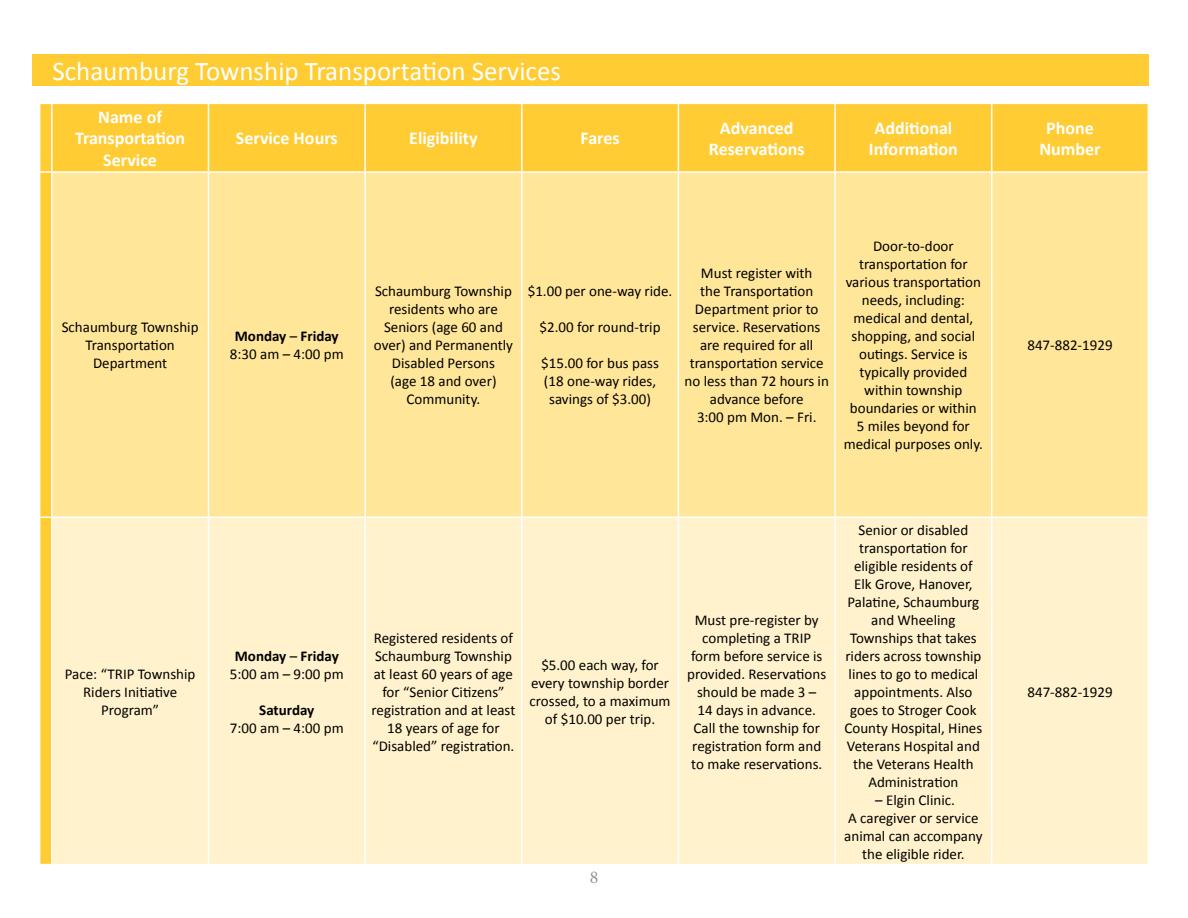
<style>
.page{position:relative;width:1188px;height:918px;background:#fff}
.page>*{position:absolute;margin:0;border:0;box-sizing:border-box;transform-origin:0 0}
.t1{font:27px "Calibri";color:#fff}
.t2{font:700 18px/21.6px "Calibri";color:#fff;text-align:center}
.t3{font:18px "Minion Pro";color:#939598}
.t4{font:15px/18px "Calibri";color:#000;text-align:center}
.t5{font:700 15px "Calibri";color:#000}
.s1{font-weight:700}
</style>
<div class="page">
<div style="left:32px;top:54px;width:1117px;height:31px;background:#fc3"></div>
<div style="left:40px;top:104px;width:1108px;height:760px;background:#fc3"></div>
<div style="left:53px;top:173px;width:1095px;height:344px;background:#ffe699"></div>
<div style="left:53px;top:518px;width:1095px;height:346px;background:#fff2cc"></div>
<hr style="left:208px;top:173px;width:1px;height:344px;background:#fff">
<hr style="left:364px;top:173px;width:2px;height:344px;background:#fff">
<hr style="left:521px;top:173px;width:2px;height:344px;background:#fff">
<hr style="left:678px;top:173px;width:1px;height:344px;background:#fff">
<hr style="left:834px;top:173px;width:2px;height:344px;background:#fff">
<hr style="left:991px;top:173px;width:1px;height:344px;background:#fff">
<hr style="left:52px;top:517px;width:156px;height:1px;background:#fff">
<hr style="left:208px;top:517px;width:157px;height:1px;background:#fff">
<hr style="left:365px;top:517px;width:157px;height:1px;background:#fff">
<hr style="left:522px;top:517px;width:156px;height:1px;background:#fff">
<hr style="left:678px;top:517px;width:157px;height:1px;background:#fff">
<hr style="left:835px;top:517px;width:157px;height:1px;background:#fff">
<hr style="left:992px;top:517px;width:156px;height:1px;background:#fff">
<hr style="left:208px;top:518px;width:1px;height:346px;background:#fff">
<hr style="left:364px;top:518px;width:2px;height:346px;background:#fff">
<hr style="left:521px;top:518px;width:2px;height:346px;background:#fff">
<hr style="left:678px;top:518px;width:1px;height:346px;background:#fff">
<hr style="left:834px;top:518px;width:2px;height:346px;background:#fff">
<hr style="left:991px;top:518px;width:1px;height:346px;background:#fff">
<hr style="left:208px;top:104px;width:1px;height:67px;background:#fff">
<hr style="left:364px;top:104px;width:2px;height:67px;background:#fff">
<hr style="left:521px;top:104px;width:2px;height:67px;background:#fff">
<hr style="left:678px;top:104px;width:1px;height:67px;background:#fff">
<hr style="left:834px;top:104px;width:2px;height:67px;background:#fff">
<hr style="left:991px;top:104px;width:1px;height:67px;background:#fff">
<hr style="left:52px;top:171px;width:156px;height:2px;background:#fff">
<hr style="left:208px;top:171px;width:157px;height:2px;background:#fff">
<hr style="left:365px;top:171px;width:157px;height:2px;background:#fff">
<hr style="left:522px;top:171px;width:156px;height:2px;background:#fff">
<hr style="left:678px;top:171px;width:157px;height:2px;background:#fff">
<hr style="left:835px;top:171px;width:157px;height:2px;background:#fff">
<hr style="left:992px;top:171px;width:157px;height:2px;background:#fff">
<hr style="left:51px;top:104px;width:2px;height:67px;background:#fff">
<svg style="left:39px;top:171px;width:13px;height:2px"></svg>
<hr style="left:51px;top:173px;width:2px;height:344px;background:#fff">
<hr style="left:51px;top:518px;width:2px;height:346px;background:#fff">
<svg style="left:40px;top:517px;width:12px;height:1px"></svg>
<h1 class="t1" style="left:52px;top:54px;width:510px">Schaumburg Township Transportation Services</h1>
<p class="t2" style="left:75px;top:106px;width:112px">Name of<br>Transportation<br>Service</p>
<p class="t2" style="left:236px;top:128px;width:103px">Service Hours</p>
<p class="t2" style="left:409px;top:128px;width:70px">Eligibility</p>
<p class="t2" style="left:581px;top:128px;width:41px">Fares</p>
<p class="t2" style="left:709px;top:117px;width:97px">Advanced<br>Reservations</p>
<p class="t2" style="left:869px;top:117px;width:91px">Additional<br>Information</p>
<p class="t2" style="left:1039px;top:117px;width:63px">Phone<br>Number</p>
<p class="t4" style="left:62px;top:318px;width:138px">Schaumburg Township<br>Transportation<br>Department</p>
<p class="t4" style="left:230px;top:327px;width:115px"><span class="s1">Monday</span> – <span class="s1">Friday<br></span>8:30 am – 4:00 pm</p>
<p class="t4" style="left:65px;top:665px;width:132px">Pace: “TRIP Township<br>Riders Initiative<br>Program”</p>
<p class="t4" style="left:230px;top:647px;width:115px"><span class="s1">Monday</span> – <span class="s1">Friday<br></span>5:00 am – 9:00 pm</p>
<p class="t5" style="left:259px;top:700px;width:57px">Saturday</p>
<p class="t4" style="left:230px;top:719px;width:115px">7:00 am – 4:00 pm</p>
<p class="t4" style="left:374px;top:282px;width:141px">Schaumburg Township residents who are<br>Seniors (age 60 and over) and Permanently<br>Disabled Persons<br>(age 18 and over)<br>Community.</p>
<p class="t4" style="left:528px;top:282px;width:146px">$1.00 per one-way ride.</p>
<p class="t4" style="left:540px;top:318px;width:123px">$2.00 for round-trip</p>
<p class="t4" style="left:541px;top:354px;width:119px">$15.00 for bus pass (18 one-way rides, savings of $3.00)</p>
<p class="t4" style="left:685px;top:264px;width:146px">Must register with<br>the Transportation<br>Department prior to service. Reservations are required for all transportation service no less than 72 hours in advance before<br>3:00 pm Mon. – Fri.</p>
<p class="t4" style="left:844px;top:237px;width:141px">Door-to-door transportation for various transportation needs, including: medical and dental, shopping, and social outings. Service is typically provided within township boundaries or within<br>5 miles beyond for medical purposes only.</p>
<p class="t4" style="left:372px;top:629px;width:145px">Registered residents of<br>Schaumburg Township at least 60 years of age for “Senior Citizens” registration and at least<br>18 years of age for “Disabled” registration.</p>
<p class="t4" style="left:530px;top:656px;width:143px">$5.00 each way, for every township border crossed, to a maximum of $10.00 per trip.</p>
<p class="t4" style="left:687px;top:611px;width:140px">Must pre-register by completing a TRIP form before service is provided. Reservations should be made 3 –<br>14 days in advance.<br>Call the township for registration form and to make reservations.</p>
<p class="t3" style="left:590px;top:865px;width:10px">8</p>
<p class="t4" style="left:845px;top:521px;width:139px">Senior or disabled transportation for eligible residents of<br>Elk Grove, Hanover,<br>Palatine, Schaumburg and Wheeling<br>Townships that takes riders across township lines to go to medical appointments. Also goes to Stroger Cook<br>County Hospital, Hines<br>Veterans Hospital and the Veterans Health<br>Administration</p>
<p class="t4" style="left:844px;top:791px;width:140px">– Elgin Clinic.<br>A caregiver or service animal can accompany the eligible rider.</p>
<p class="t4" style="left:1027px;top:336px;width:87px">847-882-1929</p>
<p class="t4" style="left:1027px;top:683px;width:87px">847-882-1929</p>
</div>
